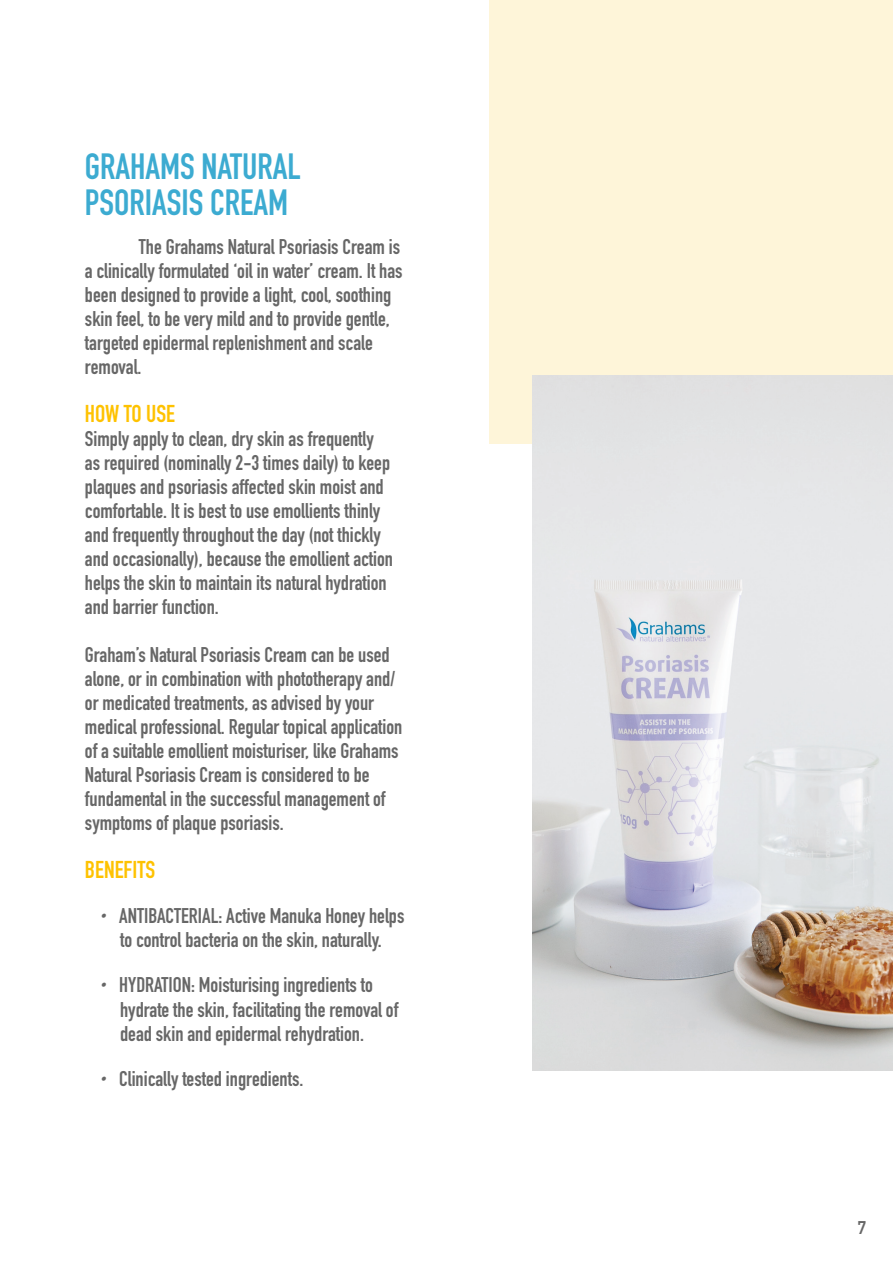
<style>
.page{position:relative;width:893px;height:1263px;background:#fff}
.page>*{position:absolute;margin:0;border:0;box-sizing:border-box;transform-origin:0 0}
.t1{font:700 36px "DIN Condensed";color:#3cabd1}
.t2{font:700 24px "DIN Condensed";color:#fec200}
.t3{font:700 21px/24px "DIN Condensed";color:#676767}
.t4{font:700 18px "DIN Alternate";color:#676767}
.s1{font-family:"Raleway";font-weight:600;font-style:italic}
</style>
<div class="page">
<div style="left:489px;top:0;width:404px;height:443px;background:#fef5d9"></div>
<img style="left:532px;top:375px;width:361px;height:695px">
<p class="t1" style="left:85px;top:143px;width:217px">GRAHAMS NATURAL</p>
<p class="t1" style="left:85px;top:179px;width:205px">PSORIASIS CREAM</p>
<p class="t3" style="left:85px;top:235px;width:319px;text-indent:54px">The Grahams Natural Psoriasis Cream is a clinically formulated ‘oil in water’ cream. It has been designed to provide a light, cool, soothing skin feel, to be very mild and to provide gentle, targeted epidermal replenishment and scale removal.</p>
<p class="t2" style="left:85px;top:398px;width:92px">HOW TO USE</p>
<p class="t3" style="left:85px;top:427px;width:310px">Simply apply to clean, dry skin as frequently as required (nominally 2-3 times daily) to keep plaques and psoriasis affected skin moist and comfortable. It is best to use emollients thinly and frequently throughout the day (not thickly and occasionally), because the emollient action helps the skin to maintain its natural hydration and barrier function.</p>
<p class="t3" style="left:85px;top:643px;width:319px">Graham’s Natural Psoriasis Cream can be used alone, or in combination with phototherapy and/ or medicated treatments, as advised by your medical professional. Regular topical application of a suitable emollient moisturiser, like Grahams Natural Psoriasis Cream is considered to be</p>
<p class="t3" style="left:85px;top:787px;width:302px">fundamental in the successful management of symptoms of plaque psoriasis.</p>
<p class="t2" style="left:85px;top:854px;width:72px">BENEFITS</p>
<p class="t3" style="left:100px;top:904px;width:306px;text-align:center"><span class="s1">•</span> ANTIBACTERIAL: Active Manuka Honey helps to control bacteria on the skin, naturally.</p>
<p class="t3" style="left:120px;top:973px;width:280px;text-indent:-20px"><span class="s1">•</span> HYDRATION: Moisturising ingredients to hydrate the skin, facilitating the removal of dead skin and epidermal rehydration.</p>
<p class="t3" style="left:100px;top:1066px;width:205px"><span class="s1">•</span> Clinically tested ingredients.</p>
<p class="t4" style="left:857px;top:1213px;width:10px">7</p>
</div>
